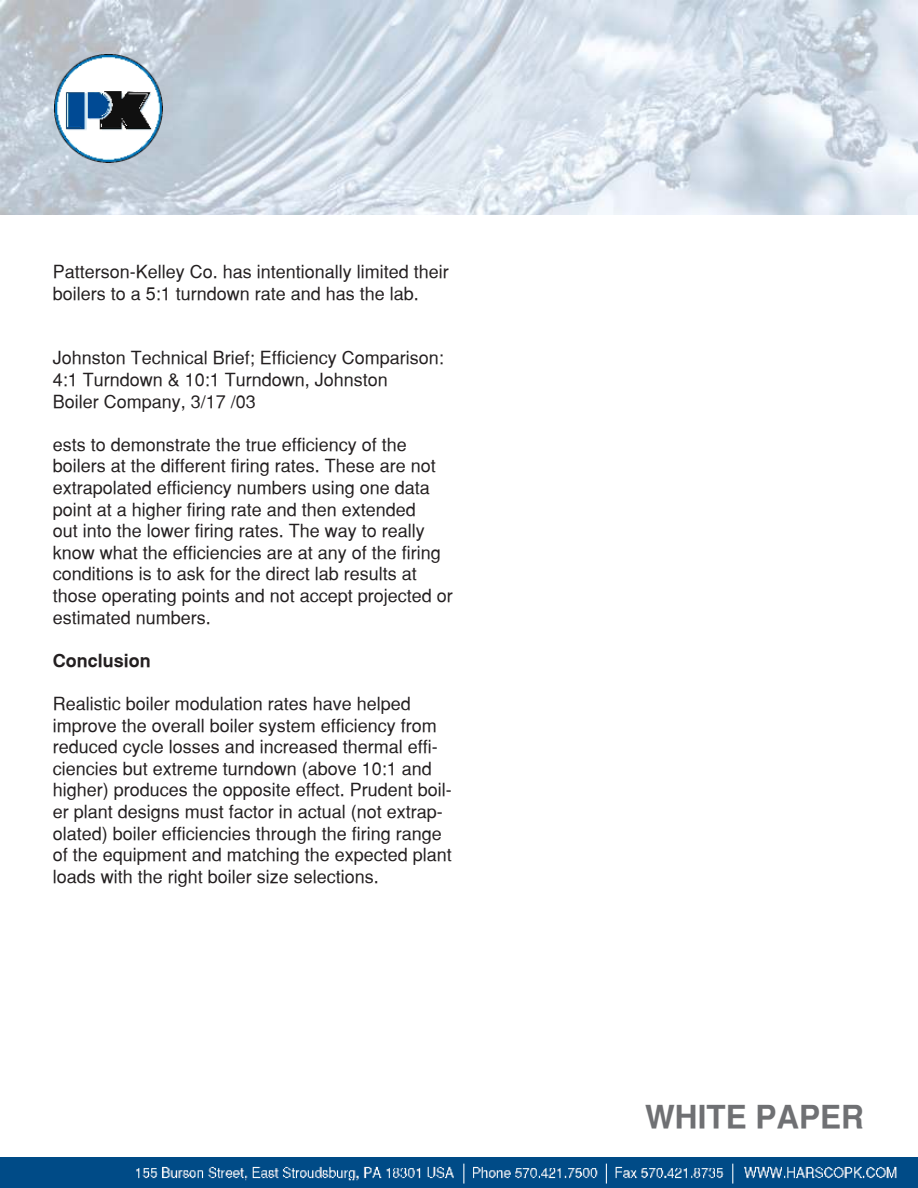
<style>
.page{position:relative;width:918px;height:1188px;background:#fff}
.page>*{position:absolute;margin:0;border:0;box-sizing:border-box;transform-origin:0 0}
.t1{font:700 31.5px "Sans Serif";color:#6f7073}
.t2{font:18px/21.6px "Sans Serif";color:#231f20}
.t3{font:700 18px "Sans Serif";color:#231f20}
</style>
<div class="page">
<img style="left:0;top:0;width:918px;height:214px">
<img style="left:54px;top:54px;width:108px;height:108px">
<img style="left:0;top:1158px;width:918px;height:30px">
<p class="t2" style="left:53px;top:261px;width:398px">Patterson-Kelley Co. has intentionally limited their boilers to a 5:1 turndown rate and has the lab.</p>
<p class="t2" style="left:53px;top:347px;width:393px">Johnston Technical Brief; Efficiency Comparison:<br>4:1 Turndown &amp; 10:1 Turndown, Johnston<br>Boiler Company, 3/17 /03</p>
<p class="t2" style="left:53px;top:433px;width:402px">ests to demonstrate the true efficiency of the boilers at the different firing rates. These are not extrapolated efficiency numbers using one data point at a higher firing rate and then extended<br>out into the lower firing rates. The way to really know what the efficiencies are at any of the firing conditions is to ask for the direct lab results at those operating points and not accept projected or estimated numbers.</p>
<p class="t3" style="left:53px;top:650px;width:100px">Conclusion</p>
<p class="t2" style="left:53px;top:693px;width:401px">Realistic boiler modulation rates have helped improve the overall boiler system efficiency from reduced cycle losses and increased thermal effi&shy;ciencies but extreme turndown (above 10:1 and higher) produces the opposite effect. Prudent boil&shy;er plant designs must factor in actual (not extrap&shy;olated) boiler efficiencies through the firing range of the equipment and matching the expected plant loads with the right boiler size selections.</p>
<h1 class="t1" style="left:645px;top:1098px;width:220px">WHITE PAPER</h1>
</div>
